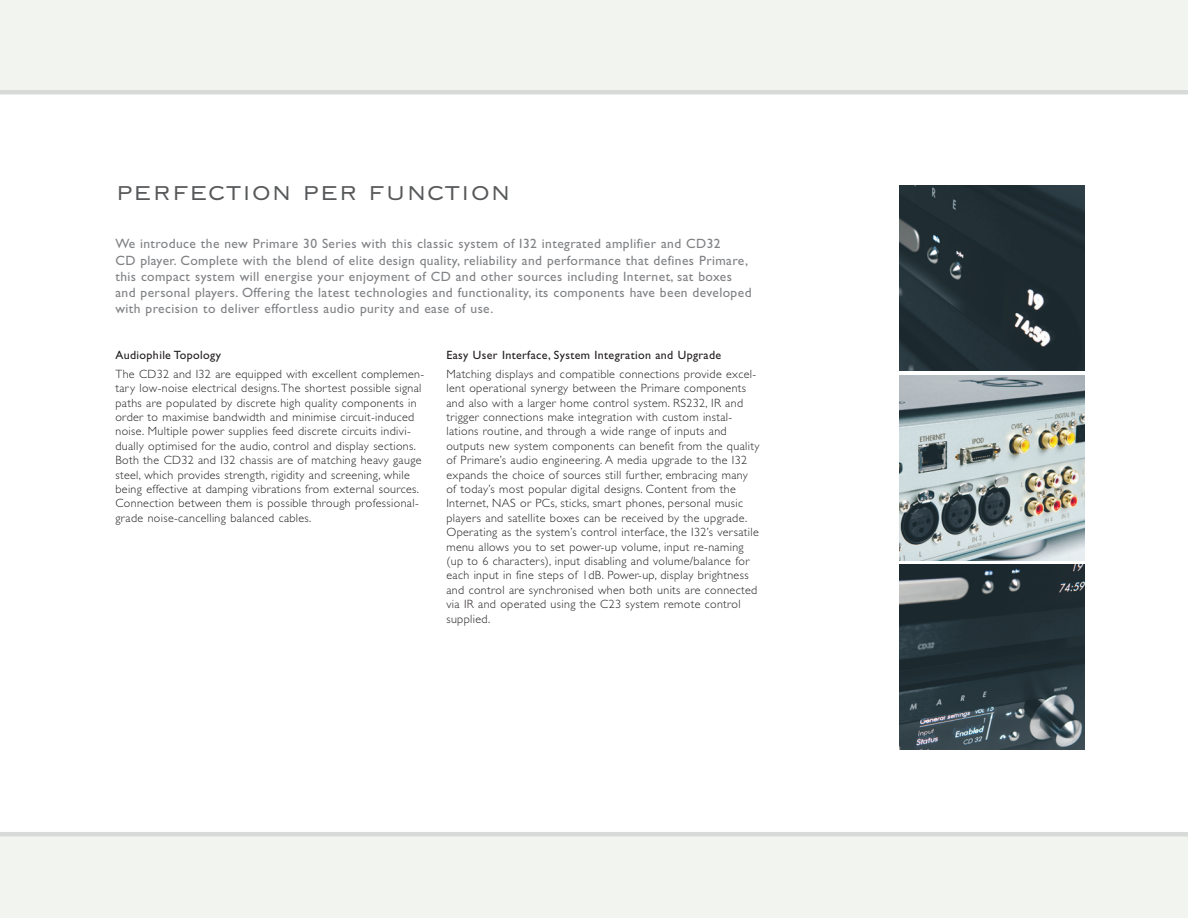
<style>
.page{position:relative;width:1188px;height:918px;background:#fff}
.page>*{position:absolute;margin:0;border:0;box-sizing:border-box;transform-origin:0 0}
.t1{font:31.5px "Lindgrensans";color:#57585a}
.t2{font:13.5px/16.2px "Gill Sans";letter-spacing:.03em;color:#808285}
.t3{font:300 12px/14.4px "Gill Sans";letter-spacing:.03em;color:#231f20}
.t4{font:12px "Gill Sans";letter-spacing:.03em;color:#231f20}
</style>
<div class="page">
<div style="left:0;top:832px;width:1188px;height:86px;background:#f2f4f0"></div>
<div style="left:0;top:0;width:1188px;height:94px;background:#f2f4f0"></div>
<img style="left:899px;top:186px;width:185px;height:185px">
<img style="left:899px;top:375px;width:185px;height:185px">
<img style="left:899px;top:565px;width:185px;height:185px">
<h1 class="t1" style="left:115px;top:176px;width:397px">perfection per function</h1>
<p class="t2" style="left:115px;top:236px;width:638px">We introduce the new Primare 30 Series with this classic system of I32 integrated amplifier and CD32<br>CD player. Complete with the blend of elite design quality, reliability and performance that defines Primare, this compact system will energise your enjoyment of CD and other sources including Internet, sat boxes and personal players. Offering the latest technologies and functionality, its components have been developed with precision to deliver effortless audio purity and ease of use.</p>
<p class="t4" style="left:115px;top:348px;width:107px">Audiophile Topology</p>
<p class="t3" style="left:115px;top:367px;width:310px">The CD32 and I32 are equipped with excellent complemen&shy;tary low-noise electrical designs. The shortest possible signal paths are populated by discrete high quality components in order to maximise bandwidth and minimise circuit-induced noise. Multiple power supplies feed discrete circuits indivi&shy;dually optimised for the audio, control and display sections.<br>Both the CD32 and I32 chassis are of matching heavy gauge steel, which provides strength, rigidity and screening, while being effective at damping vibrations from external sources.<br>Connection between them is possible through professional&shy;grade noise-cancelling balanced cables.</p>
<p class="t4" style="left:446px;top:348px;width:276px">Easy User Interface, System Integration and Upgrade</p>
<p class="t3" style="left:446px;top:367px;width:314px">Matching displays and compatible connections provide excel&shy;lent operational synergy between the Primare components and also with a larger home control system. RS232, IR and trigger connections make integration with custom instal&shy;lations routine, and through a wide range of inputs and outputs new system components can benefit from the quality of Primare’s audio engineering. A media upgrade to the I32 expands the choice of sources still further, embracing many of today’s most popular digital designs. Content from the Internet, NAS or PCs, sticks, smart phones, personal music players and satellite boxes can be received by the upgrade.<br>Operating as the system’s control interface, the I32’s versatile menu allows you to set power-up volume, input re-naming (up to 6 characters), input disabling and volume/balance for each input in fine steps of 1dB. Power-up, display brightness and control are synchronised when both units are connected via IR and operated using the C23 system remote control supplied.</p>
</div>
